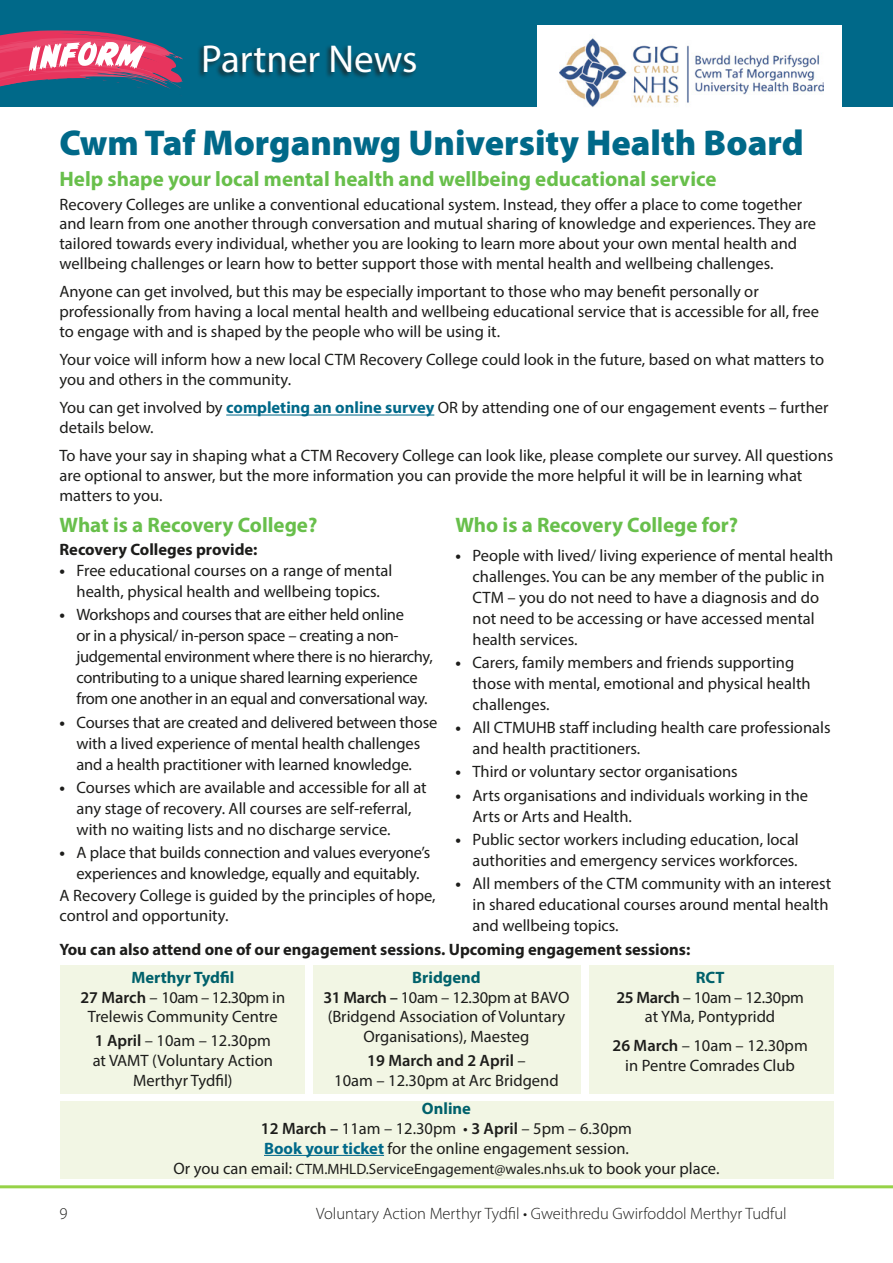
<style>
.page{position:relative;width:893px;height:1263px;background:#fff}
.page>*{position:absolute;margin:0;border:0;box-sizing:border-box;transform-origin:0 0}
.Main_heads{font:39px "Myriad Pro";color:#fff}
.Main_heads-2{font:900 36px "Myriad Pro";color:#006989}
.Sub_heads{font:700 21px "Myriad Pro";color:#68bf4b}
.Copy{font:700 21px "Myriad Pro";color:#68bf4b}
.Copy-2{font:16.5px/19.8px "Myriad Pro";color:#1d1d1b}
.Copy-3{font:16.5px/21px "Myriad Pro";letter-spacing:-.02em;color:#1d1d1b}
.Copy-4{font:700 16.5px "Myriad Pro";color:#1d1d1b}
.t1{font:300 16.5px "Myriad Pro";color:#1d1d1b}
.Copy-5{font:700 16.5px "Myriad Pro";color:#00616b}
.Copy-6{font:15px "Myriad Pro";color:#1d1d1b}
.s1{font-weight:700;color:#006989}
.s2{font-weight:700}
.s3{font-weight:600}
.s4{font-size:16.5px}
</style>
<div class="page">
<div style="left:0;top:0;width:893px;height:106px;background:#006989"></div>
<svg style="left:0;top:30px;width:183px;height:77px"></svg>
<hr style="left:0;top:1185px;width:893px;height:3px;background:#96d247">
<div style="left:60px;top:966px;width:244px;height:128px;background:#f2f6e4"></div>
<div style="left:313px;top:966px;width:268px;height:128px;background:#f2f6e4"></div>
<div style="left:589px;top:966px;width:244px;height:128px;background:#f2f6e4"></div>
<div style="left:60px;top:1101px;width:773px;height:78px;background:#f2f6e4"></div>
<div style="left:197px;top:44px;width:220px;height:35px;background:#1d1d1b;opacity:.75"></div>
<hr style="left:226px;top:415px;width:208px;height:1px;background:#006989">
<hr style="left:264px;top:1155px;width:120px;height:1px;background:#006989">
<div style="left:537px;top:26px;width:305px;height:85px;background:#fff"></div>
<img style="left:559px;top:38px;width:264px;height:69px">
<p class="Main_heads" style="left:201px;top:35px;width:218px">Partner News</p>
<p class="Main_heads-2" style="left:60px;top:118px;width:746px">Cwm Taf Morgannwg University Health Board</p>
<p class="Sub_heads" style="left:60px;top:165px;width:658px">Help shape your local mental health and wellbeing educational service</p>
<p class="Copy-2" style="left:60px;top:194px;width:758px">Recovery Colleges are unlike a conventional educational system. Instead, they offer a place to come together and learn from one another through conversation and mutual sharing of knowledge and experiences. They are tailored towards every individual, whether you are looking to learn more about your own mental health and wellbeing challenges or learn how to better support those with mental health and wellbeing challenges.</p>
<p class="Copy-2" style="left:60px;top:282px;width:761px">Anyone can get involved, but this may be especially important to those who may benefit personally or professionally from having a local mental health and wellbeing educational service that is accessible for all, free to engage with and is shaped by the people who will be using it.</p>
<p class="Copy-2" style="left:60px;top:350px;width:766px">Your voice will inform how a new local CTM Recovery College could look in the future, based on what matters to you and others in the community.</p>
<p class="Copy-2" style="left:60px;top:398px;width:770px">You can get involved by <span class="s1">completing an online survey</span> OR by attending one of our engagement events – further details below.</p>
<p class="Copy-2" style="left:60px;top:446px;width:775px">To have your say in shaping what a CTM Recovery College can look like, please complete our survey. All questions are optional to answer, but the more information you can provide the more helpful it will be in learning what matters to you.</p>
<p class="Sub_heads" style="left:60px;top:511px;width:259px">What is a Recovery College?</p>
<p class="Copy-4" style="left:60px;top:539px;width:200px">Recovery Colleges provide:</p>
<p class="Copy-2" style="left:60px;top:560px;width:334px;line-height:21px;text-align:center"><span class="s2">•</span> Free educational courses on a range of mental health, physical health and wellbeing topics.</p>
<p class="Copy-3" style="left:77px;top:604px;width:358px;text-indent:-17px"><span class="s2">•</span> Workshops and courses that are either held online<br>or in a physical/ in-person space – creating a non&shy;judgemental environment where there is no hierarchy, contributing to a unique shared learning experience from one another in an equal and conversational way.</p>
<p class="Copy-2" style="left:60px;top:711px;width:379px;line-height:21px;text-align:center"><span class="s2">•</span> Courses that are created and delivered between those with a lived experience of mental health challenges<br>and a health practitioner with learned knowledge.</p>
<p class="Copy-2" style="left:77px;top:776px;width:352px;line-height:21px;text-indent:-17px"><span class="s2">•</span> Courses which are available and accessible for all at any stage of recovery. All courses are self-referral, with no waiting lists and no discharge service.</p>
<p class="Copy-2" style="left:60px;top:841px;width:372px;line-height:21px;text-align:center"><span class="s2">•</span> A place that builds connection and values everyone’s experiences and knowledge, equally and equitably.</p>
<p class="Copy-2" style="left:60px;top:885px;width:378px">A Recovery College is guided by the principles of hope, control and opportunity.</p>
<p class="Copy" style="left:455px;top:511px;width:284px">Who is a Recovery College for?</p>
<p class="Copy-2" style="left:472px;top:545px;width:362px;line-height:21px;text-indent:-17px"><span class="s2">•</span> People with lived/ living experience of mental health challenges. You can be any member of the public in CTM – you do not need to have a diagnosis and do not need to be accessing or have accessed mental health services.</p>
<p class="Copy-2" style="left:472px;top:652px;width:340px;line-height:21px;text-indent:-17px"><span class="s2">•</span> Carers, family members and friends supporting those with mental, emotional and physical health challenges.</p>
<p class="Copy-2" style="left:472px;top:717px;width:360px;line-height:21px;text-indent:-17px"><span class="s2">•</span> All CTMUHB staff including health care professionals and health practitioners.</p>
<p class="Copy-2" style="left:455px;top:762px;width:284px"><span class="s2">•</span> Third or voluntary sector organisations</p>
<p class="Copy-2" style="left:472px;top:784px;width:337px;line-height:21px;text-indent:-17px"><span class="s2">•</span> Arts organisations and individuals working in the<br>Arts or Arts and Health.</p>
<p class="Copy-2" style="left:455px;top:828px;width:345px;line-height:21px;text-align:right"><span class="s2">•</span> Public sector workers including education, local authorities and emergency services workforces.</p>
<p class="Copy-2" style="left:472px;top:872px;width:360px;line-height:21px;text-indent:-17px"><span class="s2">•</span> All members of the CTM community with an interest in shared educational courses around mental health and wellbeing topics.</p>
<p class="Copy-4" style="left:60px;top:938px;width:632px">You can also attend one of our engagement sessions. Upcoming engagement sessions:</p>
<p class="Copy-5" style="left:131px;top:966px;width:104px">Merthyr Tydfil</p>
<p class="Copy-2" style="left:80px;top:987px;width:206px;text-align:center"><span class="s3">27 March</span> – 10am – 12.30pm in<br>Trelewis Community Centre</p>
<p class="Copy-2" style="left:93px;top:1031px;width:182px;text-align:center"><span class="s3">1 April</span> – 10am – 12.30pm at VAMT (Voluntary Action<br>Merthyr Tydfil)</p>
<p class="Copy-5" style="left:412px;top:966px;width:70px">Bridgend</p>
<p class="Copy-2" style="left:323px;top:987px;width:248px;text-align:center"><span class="s3">31 March –</span> 10am – 12.30pm at BAVO (Bridgend Association of Voluntary<br>Organisations), Maesteg</p>
<p class="Copy-2" style="left:334px;top:1050px;width:226px;text-align:center"><span class="s3">19 March and 2 April</span> –<br>10am – 12.30pm at Arc Bridgend</p>
<p class="Copy-5" style="left:696px;top:966px;width:30px">RCT</p>
<p class="Copy-2" style="left:616px;top:987px;width:189px;text-align:center"><span class="s3">25 March</span> – 10am – 12.30pm at YMa, Pontypridd</p>
<p class="Copy-2" style="left:612px;top:1035px;width:197px;text-align:center"><span class="s3">26 March</span> – 10am – 12.30pm in Pentre Comrades Club</p>
<p class="Copy-5" style="left:422px;top:1098px;width:51px">Online</p>
<p class="Copy-2" style="left:261px;top:1118px;width:373px"><span class="s3">12 March –</span> 11am – 12.30pm • <span class="s3">3 April</span> – 5pm – 6.30pm<br><span class="s1">Book your ticket</span> for the online engagement session.</p>
<p class="Copy-6" style="left:174px;top:1159px;width:547px"><span class="s4">Or you can email:</span> CTM.MHLD.ServiceEngagement@wales.nhs.uk <span class="s4">to book your place.</span></p>
<p class="t1" style="left:60px;top:1203px;width:10px">9</p>
<p class="t1" style="left:316px;top:1203px;width:472px">Voluntary Action Merthyr Tydfil • Gweithredu Gwirfoddol Merthyr Tudful</p>
</div>
